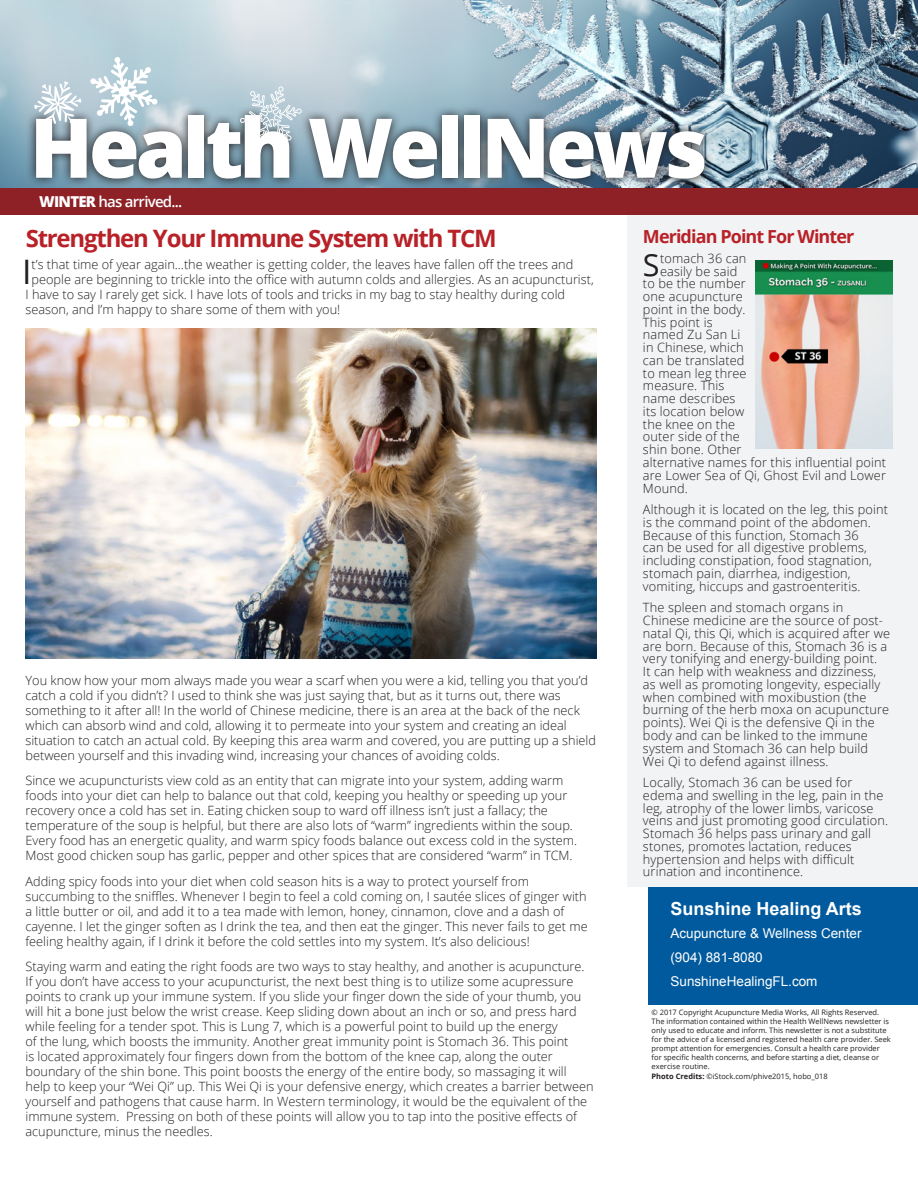
<style>
.page{position:relative;width:918px;height:1188px;background:#fff}
.page>*{position:absolute;margin:0;border:0;box-sizing:border-box;transform-origin:0 0}
.t1{font:800 82.5px "Open Sans";letter-spacing:-.05em;color:#fff}
.t2{font:33.75px "Open Sans";color:#231f20}
.numbers{font:30.6px "Open Sans";color:#231f20}
.t3{font:700 24px "Open Sans";letter-spacing:-.05em;color:#b72127}
.t4{font:700 18px "Open Sans";letter-spacing:-.05em;color:#b72127}
.t5{font:700 18px "Arial";color:#fff}
.t6{font:600 15px "Open Sans";letter-spacing:-.05em;color:#fff}
.t7{font:13.5px/24px "Arial";color:#fff}
.numbers-2{font:300 12.75px/15px "Open Sans";color:#231f20}
.Body{font:7.5px/9px "Open Sans";color:#231f20}
.s1{font-weight:800}
.s2{font-weight:700}
</style>
<div class="page">
<img style="left:0;top:0;width:918px;height:188px">
<div style="left:0;top:188px;width:918px;height:27px;background:#8d2126"></div>
<div style="left:648px;top:887px;width:270px;height:118px;background:#015a9d"></div>
<svg style="left:26px;top:105px;width:688px;height:83px;background:#5e6e79"></svg>
<svg style="left:90px;top:57px;width:68px;height:69px"></svg>
<svg style="left:34px;top:81px;width:47px;height:45px"></svg>
<svg style="left:240px;top:86px;width:62px;height:59px;background:#a5b2ba"></svg>
<div style="left:627px;top:216px;width:291px;height:671px;background:#f2f3f4"></div>
<img style="left:26px;top:329px;width:571px;height:330px">
<img style="left:756px;top:261px;width:137px;height:187px">
<h1 class="t1" style="left:30px;top:85px;width:679px">Health WellNews</h1>
<p class="t6" style="left:39px;top:191px;width:145px"><span class="s1">WINTER</span> has arrived...</p>
<p class="t3" style="left:26px;top:221px;width:473px">Strengthen Your Immune System with TCM</p>
<p class="t4" style="left:643px;top:224px;width:213px">Meridian Point For Winter</p>
<p class="numbers" style="left:643px;top:244px;width:18px">S</p>
<p class="numbers-2" style="left:660px;top:251px;width:88px">tomach 36 can</p>
<p class="t2" style="left:22px;top:249px;width:11px">I</p>
<p class="numbers-2" style="left:32px;top:257px;width:543px">t’s that time of year again...the weather is getting colder, the leaves have fallen off the trees and</p>
<p class="numbers-2" style="left:660px;top:263px;width:79px">easily be said</p>
<p class="numbers-2" style="left:643px;top:276px;width:104px">to be the number</p>
<p class="numbers-2" style="left:643px;top:289px;width:101px">one acupuncture</p>
<p class="numbers-2" style="left:643px;top:302px;width:104px">point in the body.</p>
<p class="numbers-2" style="left:643px;top:314px;width:71px">This point is</p>
<p class="numbers-2" style="left:643px;top:327px;width:99px">named Zu San Li</p>
<p class="numbers-2" style="left:643px;top:340px;width:102px">in Chinese, which</p>
<p class="numbers-2" style="left:643px;top:353px;width:103px">can be translated</p>
<p class="numbers-2" style="left:643px;top:365px;width:105px">to mean leg three</p>
<p class="numbers-2" style="left:643px;top:378px;width:83px">measure. This</p>
<p class="numbers-2" style="left:643px;top:391px;width:94px">name describes</p>
<p class="numbers-2" style="left:643px;top:404px;width:103px">its location below</p>
<p class="numbers-2" style="left:643px;top:416px;width:94px">the knee on the</p>
<p class="numbers-2" style="left:643px;top:429px;width:98px">outer side of the</p>
<p class="numbers-2" style="left:643px;top:442px;width:100px">shin bone. Other</p>
<p class="numbers-2" style="left:643px;top:455px;width:245px">alternative names for this influential point</p>
<p class="numbers-2" style="left:643px;top:467px;width:245px">are Lower Sea of Qi, Ghost Evil and Lower</p>
<p class="numbers-2" style="left:643px;top:481px;width:46px">Mound.</p>
<p class="numbers-2" style="left:643px;top:503px;width:247px;line-height:12.9px">Although it is located on the leg, this point is the command point of the abdomen.<br>Because of this function, Stomach 36<br>can be used for all digestive problems, including constipation, food stagnation, stomach pain, diarrhea, indigestion, vomiting, hiccups and gastroenteritis.</p>
<p class="numbers-2" style="left:643px;top:601px;width:249px;line-height:12.8px">The spleen and stomach organs in Chinese medicine are the source of post&shy;natal Qi, this Qi, which is acquired after we are born. Because of this, Stomach 36 is a very tonifying and energy-building point.<br>It can help with weakness and dizziness, as well as promoting longevity, especially when combined with moxibustion (the burning of the herb moxa on acupuncture points). Wei Qi is the defensive Qi in the body and can be linked to the immune system and Stomach 36 can help build Wei Qi to defend against illness.</p>
<p class="numbers-2" style="left:643px;top:776px;width:247px;line-height:12.8px">Locally, Stomach 36 can be used for edema and swelling in the leg, pain in the leg, atrophy of the lower limbs, varicose veins and just promoting good circulation.<br>Stomach 36 helps pass urinary and gall stones, promotes lactation, reduces hypertension and helps with difficult urination and incontinence.</p>
<p class="numbers-2" style="left:32px;top:272px;width:564px">people are beginning to trickle into the office with autumn colds and allergies. As an acupuncturist,</p>
<p class="numbers-2" style="left:26px;top:287px;width:541px">I have to say I rarely get sick. I have lots of tools and tricks in my bag to stay healthy during cold</p>
<p class="numbers-2" style="left:26px;top:302px;width:316px">season, and I’m happy to share some of them with you!</p>
<p class="numbers-2" style="left:26px;top:672px;width:572px">You know how your mom always made you wear a scarf when you were a kid, telling you that you’d catch a cold if you didn’t? I used to think she was just saying that, but as it turns out, there was something to it after all! In the world of Chinese medicine, there is an area at the back of the neck which can absorb wind and cold, allowing it to permeate into your system and creating an ideal situation to catch an actual cold. By keeping this area warm and covered, you are putting up a shield between yourself and this invading wind, increasing your chances of avoiding colds.</p>
<p class="numbers-2" style="left:26px;top:773px;width:553px">Since we acupuncturists view cold as an entity that can migrate into your system, adding warm foods into your diet can help to balance out that cold, keeping you healthy or speeding up your recovery once a cold has set in. Eating chicken soup to ward off illness isn’t just a fallacy; the temperature of the soup is helpful, but there are also lots of “warm” ingredients within the soup.<br>Every food has an energetic quality, and warm spicy foods balance out excess cold in the system.<br>Most good chicken soup has garlic, pepper and other spices that are considered “warm” in TCM.</p>
<p class="numbers-2" style="left:26px;top:873px;width:564px">Adding spicy foods into your diet when cold season hits is a way to protect yourself from succumbing to the sniffles. Whenever I begin to feel a cold coming on, I sautée slices of ginger with a little butter or oil, and add it to a tea made with lemon, honey, cinnamon, clove and a dash of cayenne. I let the ginger soften as I drink the tea, and then eat the ginger. This never fails to get me feeling healthy again, if I drink it before the cold settles into my system. It’s also delicious!</p>
<p class="numbers-2" style="left:26px;top:959px;width:570px">Staying warm and eating the right foods are two ways to stay healthy, and another is acupuncture.<br>If you don’t have access to your acupuncturist, the next best thing is to utilize some acupressure points to crank up your immune system. If you slide your finger down the side of your thumb, you will hit a bone just below the wrist crease. Keep sliding down about an inch or so, and press hard while feeling for a tender spot. This is Lung 7, which is a powerful point to build up the energy<br>of the lung, which boosts the immunity. Another great immunity point is Stomach 36. This point<br>is located approximately four fingers down from the bottom of the knee cap, along the outer boundary of the shin bone. This point boosts the energy of the entire body, so massaging it will help to keep your “Wei Qi” up. This Wei Qi is your defensive energy, which creates a barrier between yourself and pathogens that cause harm. In Western terminology, it would be the equivalent of the immune system. Pressing on both of these points will allow you to tap into the positive effects of acupuncture, minus the needles.</p>
<h3 class="t5" style="left:670px;top:897px;width:193px">Sunshine Healing Arts</h3>
<p class="t7" style="left:670px;top:921px;width:193px">Acupuncture &amp; Wellness Center (904) 881-8080<br>SunshineHealingFL.com</p>
<p class="Body" style="left:652px;top:1008px;width:241px">© 2017 Copyright Acupuncture Media Works, All Rights Reserved.<br>The information contained within the Health WellNews newsletter is only used to educate and inform. This newsletter is not a substitute for the advice of a licensed and registered health care provider. Seek prompt attention for emergencies. Consult a health care provider for specific health concerns, and before starting a diet, cleanse or exercise routine.</p>
<p class="Body" style="left:652px;top:1072px;width:178px"><span class="s2">Photo Credits:</span> ©iStock.com/phive2015, hobo_018</p>
</div>
